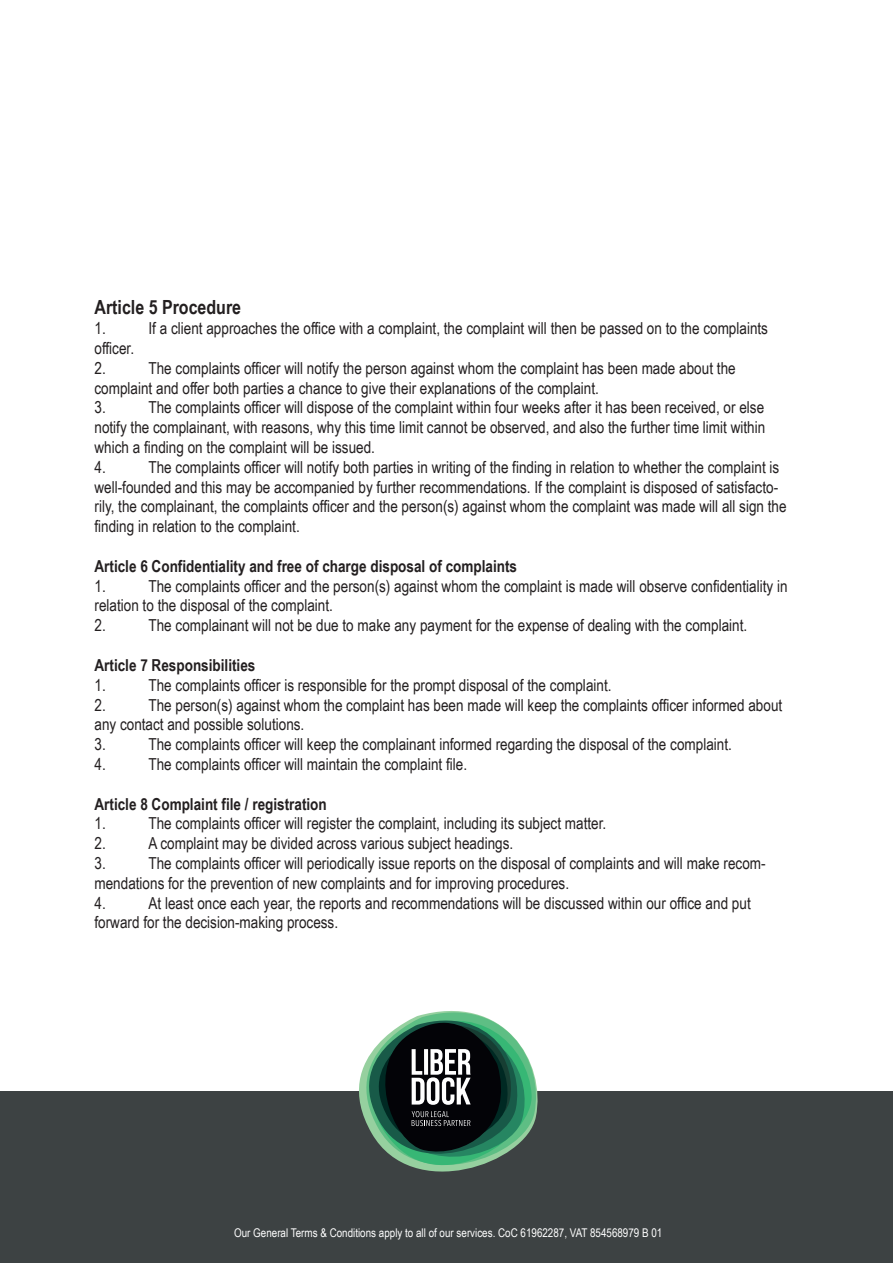
<style>
.page{position:relative;width:893px;height:1263px;background:#fff}
.page>*{position:absolute;margin:0;border:0;box-sizing:border-box;transform-origin:0 0}
.t1{font:700 19.5px "Arial Narrow";color:#231f20}
.t2{font:16.5px/19.8px "Arial Narrow";color:#231f20}
.t3{font:700 16.5px "Arial Narrow";color:#231f20}
.t4{font:12px "Arial Narrow";color:#fff}
</style>
<div class="page">
<div style="left:0;top:1091px;width:893px;height:172px;background:#3d4243"></div>
<svg style="left:359px;top:1011px;width:179px;height:161px"></svg>
<p class="t1" style="left:94px;top:293px;width:148px">Article 5 Procedure</p>
<p class="t2" style="left:94px;top:318px;width:13px">1.</p>
<p class="t2" style="left:149px;top:318px;width:621px">If a client approaches the office with a complaint, the complaint will then be passed on to the complaints</p>
<p class="t2" style="left:94px;top:338px;width:41px">officer.<br>2.</p>
<p class="t2" style="left:94px;top:357px;width:643px;text-indent:54px">The complaints officer will notify the person against whom the complaint has been made about the complaint and offer both parties a chance to give their explanations of the complaint.<br>3.</p>
<p class="t2" style="left:94px;top:397px;width:672px;text-indent:54px">The complaints officer will dispose of the complaint within four weeks after it has been received, or else notify the complainant, with reasons, why this time limit cannot be observed, and also the further time limit within which a finding on the complaint will be issued.<br>4.</p>
<p class="t2" style="left:94px;top:456px;width:694px;text-indent:54px">The complaints officer will notify both parties in writing of the finding in relation to whether the complaint is well-founded and this may be accompanied by further recommendations. If the complaint is disposed of satisfacto&shy;rily, the complainant, the complaints officer and the person(s) against whom the complaint was made will all sign the finding in relation to the complaint.</p>
<p class="t3" style="left:94px;top:554px;width:424px">Article 6 Confidentiality and free of charge disposal of complaints</p>
<p class="t2" style="left:94px;top:575px;width:13px">1.</p>
<p class="t2" style="left:94px;top:575px;width:694px;text-indent:54px">The complaints officer and the person(s) against whom the complaint is made will observe confidentiality in relation to the disposal of the complaint.<br>2.</p>
<p class="t2" style="left:149px;top:615px;width:600px">The complainant will not be due to make any payment for the expense of dealing with the complaint.</p>
<p class="t3" style="left:94px;top:653px;width:162px">Article 7 Responsibilities</p>
<p class="t2" style="left:94px;top:674px;width:13px">1.</p>
<p class="t2" style="left:149px;top:674px;width:465px">The complaints officer is responsible for the prompt disposal of the complaint.</p>
<p class="t2" style="left:94px;top:694px;width:13px">2.</p>
<p class="t2" style="left:94px;top:694px;width:689px;text-indent:54px">The person(s) against whom the complaint has been made will keep the complaints officer informed about any contact and possible solutions.<br>3.</p>
<p class="t2" style="left:149px;top:734px;width:585px">The complaints officer will keep the complainant informed regarding the disposal of the complaint.</p>
<p class="t2" style="left:94px;top:753px;width:13px">4.</p>
<p class="t2" style="left:149px;top:753px;width:320px">The complaints officer will maintain the complaint file.</p>
<p class="t3" style="left:94px;top:791px;width:234px">Article 8 Complaint file / registration</p>
<p class="t2" style="left:94px;top:813px;width:13px">1.</p>
<p class="t2" style="left:149px;top:813px;width:459px">The complaints officer will register the complaint, including its subject matter.</p>
<p class="t2" style="left:94px;top:833px;width:13px">2.</p>
<p class="t2" style="left:149px;top:833px;width:366px">A complaint may be divided across various subject headings.</p>
<p class="t2" style="left:94px;top:852px;width:13px">3.</p>
<p class="t2" style="left:94px;top:852px;width:673px;text-indent:54px">The complaints officer will periodically issue reports on the disposal of complaints and will make recom&shy;mendations for the prevention of new complaints and for improving procedures.<br>4.</p>
<p class="t2" style="left:94px;top:892px;width:658px;text-indent:54px">At least once each year, the reports and recommendations will be discussed within our office and put forward for the decision-making process.</p>
<p class="t4" style="left:234px;top:1224px;width:430px">Our General Terms &amp; Conditions apply to all of our services. CoC 61962287, VAT 854568979 B 01</p>
</div>
